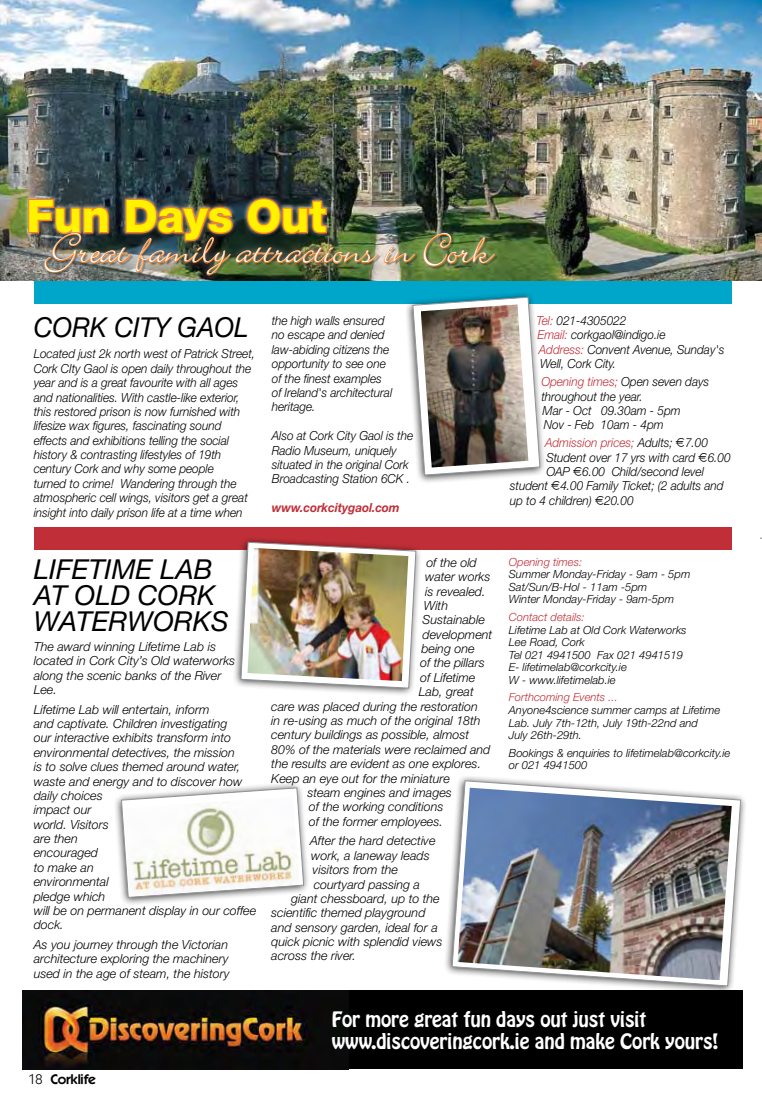
<style>
.page{position:relative;width:762px;height:1099px;background:#fff}
.page>*{position:absolute;margin:0;border:0;box-sizing:border-box;transform-origin:0 0}
.t1{font:46.25px "Bickley Script Let Plain";color:#fff}
.t2{font:800 44.88px "Helvetica Neue";color:#fff200}
.t3{font:italic 27.5px/26.2px "Helvetica Neue";letter-spacing:-.005em;color:#000}
.t4{font:italic 27.5px "Helvetica Neue";letter-spacing:-.005em;color:#000;scale:.95 1}
.t5{font:18.75px/21.2px "Hobo Std";letter-spacing:-.005em;color:#fff}
.t6{font:600 14px "Itc Kabel";color:#000}
.t7{font:italic 300 12.5px/14.4px "Helvetica Neue";color:#000}
.t8{font:italic 300 12.5px/14.4px "Helvetica Neue";color:#000;scale:.95 1}
.t9{font:italic 300 12.5px "Helvetica Neue";letter-spacing:-.005em;color:#c02f38;scale:.95 1}
.t10{font:italic 700 12.5px "Helvetica Neue";letter-spacing:-.005em;color:#c02f38;scale:.95 1}
.t11{font:italic 300 11.25px/12.5px "Helvetica Neue";color:#000}
.t12{font:italic 300 11.25px "Helvetica Neue";color:#c02f38}
.s1{color:#c02f38}
.s2{color:#000}
.s3{font-family:"Euro Collection";font-weight:400;font-style:normal;color:#000}
.s4{font-family:"Euro Collection";font-weight:400;font-style:normal}
.s5{font-weight:400}
</style>
<div class="page">
<img style="left:0;top:0;width:761px;height:280px">
<div style="left:22px;top:990px;width:720px;height:79px;background:#000"></div>
<img style="left:22px;top:990px;width:327px;height:79px">
<div style="left:23px;top:194px;width:309px;height:51px;background:#fff;opacity:.75"></div>
<div style="left:36px;top:224px;width:465px;height:58px;background:#fff;opacity:.75"></div>
<img style="left:27px;top:197px;width:351px;height:79px">
<svg style="left:384px;top:247px;width:31px;height:16px"></svg>
<svg style="left:423px;top:233px;width:72px;height:34px;background:#7b7d3e"></svg>
<div style="left:34px;top:281px;width:697px;height:23px;background:#00a5ca"></div>
<div style="left:34px;top:527px;width:697px;height:22px;background:#c02f38"></div>
<div style="left:232px;top:535px;width:190px;height:161px;background:#000;opacity:.75"></div>
<svg style="left:241px;top:542px;width:175px;height:146px"></svg>
<img style="left:247px;top:548px;width:161px;height:133px">
<div style="left:404px;top:290px;width:142px;height:193px;background:#000;opacity:.75"></div>
<svg style="left:412px;top:297px;width:128px;height:178px"></svg>
<img style="left:421px;top:304px;width:107px;height:163px">
<div style="left:443px;top:774px;width:303px;height:220px;background:#000;opacity:.75"></div>
<svg style="left:451px;top:780px;width:290px;height:206px"></svg>
<img style="left:458px;top:787px;width:274px;height:193px">
<div style="left:112px;top:781px;width:197px;height:124px;background:#000;opacity:.75"></div>
<svg style="left:121px;top:787px;width:183px;height:110px"></svg>
<img style="left:124px;top:796px;width:175px;height:100px">
<h2 class="t2" style="left:27px;top:189px;width:301px">Fun Days Out</h2>
<h1 class="t1" style="left:49px;top:230px;width:444px">Great family attractions in Cork</h1>
<h3 class="t4" style="left:34px;top:310px;width:228px">CORK CITY GAOL</h3>
<p class="t8" style="left:34px;top:346px;width:234px">Located just 2k north west of Patrick Street, Cork CIty Gaol is open daily throughout the year and is a great favourite with all ages and nationalities. With castle-like exterior, this restored prison is now furnished with lifesize wax figures, fascinating sound effects and exhibitions telling the social history &amp; contrasting lifestyles of 19th century Cork and why some people<br>turned to crime! Wandering through the atmospheric cell wings, visitors get a great insight into daily prison life at a time when</p>
<p class="t8" style="left:272px;top:313px;width:128px">the high walls ensured no escape and denied law-abiding citizens the opportunity to see one of the finest examples of Ireland's architectural heritage.</p>
<p class="t8" style="left:272px;top:428px;width:150px">Also at Cork City Gaol is the<br>Radio Museum, uniquely situated in the original Cork<br>Broadcasting Station 6CK .</p>
<p class="t10" style="left:272px;top:500px;width:136px">www.corkcitygaol.com</p>
<h3 class="t3" style="left:34px;top:555px;width:180px">LIFETIME LAB<br>AT OLD CORK<br>WAT ERWORK</h3>
<h3 class="t3" style="left:211px;top:607px;width:19px">S</h3>
<p class="t7" style="left:34px;top:639px;width:203px">The award winning Lifetime Lab is located in Cork City’s Old waterworks along the scenic banks of the River<br>Lee.</p>
<p class="t7" style="left:34px;top:701px;width:224px">Lifetime Lab will entertain, inform<br>and captivate. Children investigating<br>our interactive exhibits transform into environmental detectives, the mission<br>is to solve clues themed around water, waste and energy and to discover how daily choices<br>impact our<br>world. Visitors<br>are then<br>encouraged<br>to make an<br>environmental<br>pledge which<br>will be on permanent display in our coffee dock.</p>
<p class="t7" style="left:34px;top:937px;width:197px">As you journey through the Victorian architecture exploring the machinery used in the age of steam, the history</p>
<p class="t7" style="left:426px;top:555px;width:52px">of the old</p>
<p class="t7" style="left:425px;top:569px;width:67px">water works</p>
<p class="t7" style="left:425px;top:583px;width:62px">is revealed.</p>
<p class="t7" style="left:424px;top:598px;width:26px">With</p>
<p class="t7" style="left:422px;top:612px;width:64px">Sustainable</p>
<p class="t7" style="left:422px;top:627px;width:71px">development</p>
<p class="t7" style="left:421px;top:641px;width:55px">being one</p>
<p class="t7" style="left:420px;top:655px;width:66px">of the pillars</p>
<p class="t7" style="left:420px;top:670px;width:57px">of Lifetime</p>
<p class="t7" style="left:419px;top:684px;width:56px">Lab, great</p>
<p class="t7" style="left:271px;top:698px;width:208px">care was placed during the restoration</p>
<p class="t7" style="left:271px;top:713px;width:211px">in re-using as much of the original 18th</p>
<p class="t7" style="left:271px;top:727px;width:199px">century buildings as possible, almost</p>
<p class="t7" style="left:271px;top:742px;width:221px">80% of the materials were reclaimed and</p>
<p class="t7" style="left:271px;top:756px;width:211px">the results are evident as one explores.</p>
<p class="t7" style="left:271px;top:770px;width:180px">Keep an eye out for the miniature</p>
<p class="t7" style="left:307px;top:785px;width:146px">steam engines and images</p>
<p class="t7" style="left:309px;top:799px;width:136px">of the working conditions</p>
<p class="t7" style="left:309px;top:813px;width:136px">of the former employees.</p>
<p class="t7" style="left:310px;top:833px;width:127px">After the hard detective</p>
<p class="t7" style="left:311px;top:847px;width:120px">work, a laneway leads</p>
<p class="t7" style="left:312px;top:862px;width:87px">visitors from the</p>
<p class="t7" style="left:314px;top:876px;width:108px">courtyard passing a</p>
<p class="t7" style="left:291px;top:891px;width:150px">giant chessboard, up to the</p>
<p class="t7" style="left:271px;top:905px;width:156px">scientific themed playground</p>
<p class="t7" style="left:271px;top:919px;width:168px">and sensory garden, ideal for a</p>
<p class="t7" style="left:271px;top:934px;width:173px">quick picnic with splendid views</p>
<p class="t7" style="left:271px;top:948px;width:86px">across the river.</p>
<p class="t8" style="left:536px;top:313px;width:199px"><span class="s1">Tel:</span> 021-4305022<br><span class="s1">Email:</span> corkgaol@indigo.ie<br><span class="s1">Address:</span> Convent Avenue, Sunday's<br>Well, Cork City.</p>
<p class="t8" style="left:541px;top:374px;width:178px"><span class="s1">Opening times;</span> Open seven days throughout the year.<br>Mar - Oct 09.30am - 5pm<br>Nov - Feb 10am - 4pm</p>
<p class="t9" style="left:545px;top:435px;width:173px">Admission prices; <span class="s2">Adults;</span> <span class="s3">E</span><span class="s2">7.00</span></p>
<p class="t8" style="left:546px;top:450px;width:195px">Student over 17 yrs with card <span class="s4">E</span>6.00</p>
<p class="t8" style="left:546px;top:464px;width:167px">OAP <span class="s4">E</span>6.00 Child/second level</p>
<p class="t8" style="left:510px;top:478px;width:226px">student <span class="s4">E</span>4.00 Family Ticket; (2 adults and</p>
<p class="t8" style="left:510px;top:493px;width:132px">up to 4 children) <span class="s4">E</span>20.00</p>
<p class="t12" style="left:509px;top:555px;width:75px">Opening times:</p>
<p class="t11" style="left:509px;top:568px;width:183px">Summer Monday-Friday - 9am - 5pm<br>Sat/Sun/B-Hol - 11am -5pm<br>Winter Monday-Friday - 9am-5pm</p>
<p class="t12" style="left:509px;top:610px;width:77px">Contact details:</p>
<p class="t11" style="left:509px;top:623px;width:179px">Lifetime Lab at Old Cork Waterworks<br>Lee Road, Cork<br>Tel 021 4941500 Fax 021 4941519<br>E- lifetimelab@corkcity.ie<br>W - www.lifetimelab.ie</p>
<p class="t12" style="left:509px;top:690px;width:110px">Forthcoming Events ...</p>
<p class="t11" style="left:509px;top:703px;width:213px">Anyone4science summer camps at Lifetime<br>Lab. July 7th-12th, July 19th-22nd and<br>July 26th-29th.</p>
<p class="t11" style="left:509px;top:746px;width:223px">Bookings &amp; enquiries to lifetimelab@corkcity.ie or 021 4941500</p>
<p class="t6" style="left:28px;top:1070px;width:69px"><span class="s5">18</span> Corklife</p>
<h3 class="t5" style="left:332px;top:1009px;width:388px">For more great fun days out just visit www.discoveringcork.ie and make Cork yours!</h3>
</div>
